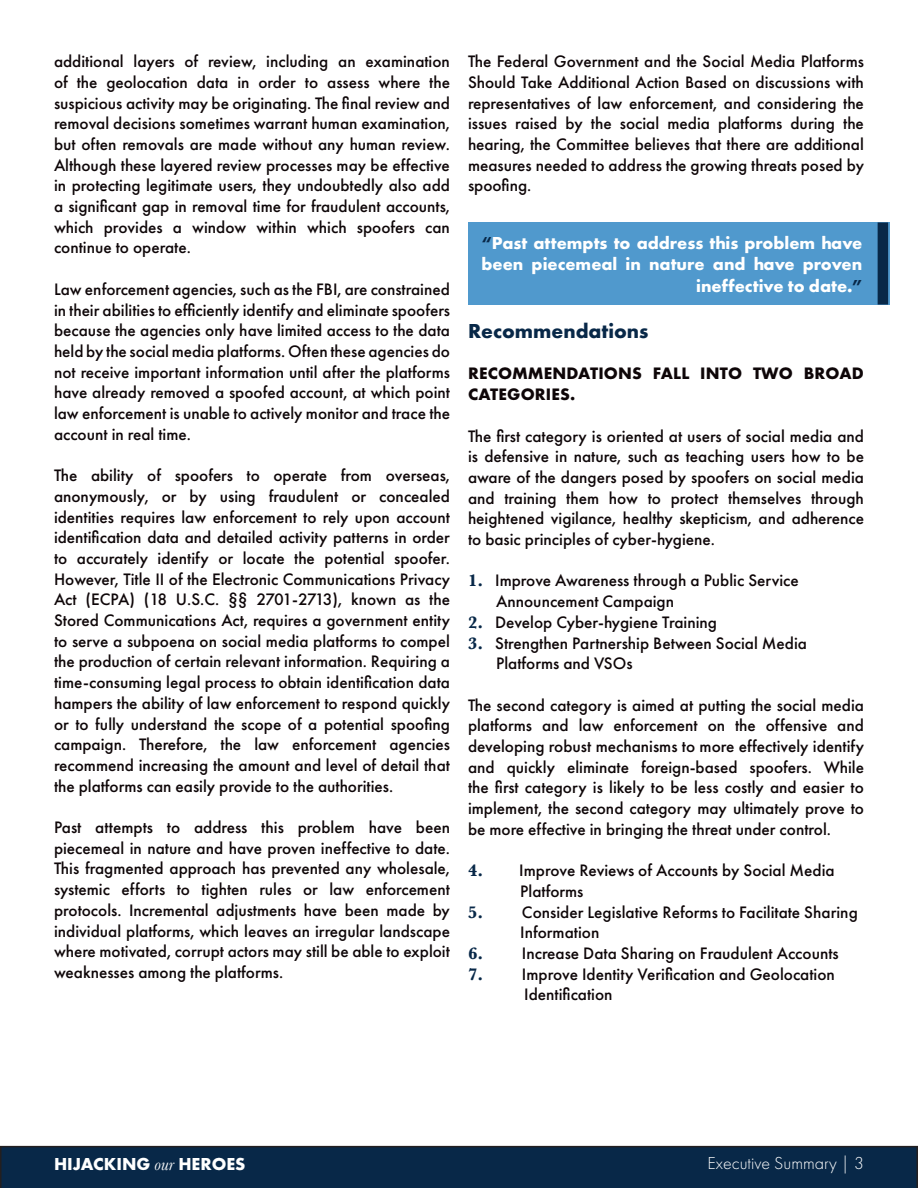
<style>
.page{position:relative;width:918px;height:1188px;background:#fff}
.page>*{position:absolute;margin:0;border:0;box-sizing:border-box;transform-origin:0 0}
.t1{font:700 21px "Futura PT";color:#082848}
.t2{font:700 18px/21.6px "Futura PT";color:#fff;text-align:right}
.t3{font:300 18px "Futura PT";color:#fff}
.t4{font:500 17.25px/20.7px "Futura PT";color:#0e0608;text-align:justify}
.t5{font:700 17.25px/20.7px "Futura PT";letter-spacing:.01em;color:#0e0608}
.s1{color:#082848}
.s2{font-family:"Baskerville";font-weight:700;color:#082848}
.s3{font-family:"Baskerville";font-weight:400;font-style:italic}
</style>
<div class="page">
<div style="left:0;top:1146px;width:918px;height:42px;background:#082848"></div>
<div style="left:468px;top:222px;width:422px;height:83px;background:#5099cd"></div>
<div style="left:878px;top:222px;width:10px;height:83px;background:#082848"></div>
<p class="t4" style="left:54px;top:51px;width:398px">additional layers of review, including an examination of the geolocation data in order to assess where the suspicious activity may be originating. The final review and removal decisions sometimes warrant human examination, but often removals are made without any human review.<br>Although these layered review processes may be effective in protecting legitimate users, they undoubtedly also add a significant gap in removal time for fraudulent accounts, which provides a window within which spoofers can continue to operate.</p>
<p class="t4" style="left:54px;top:279px;width:398px">Law enforcement agencies, such as the FBI, are constrained in their abilities to efficiently identify and eliminate spoofers because the agencies only have limited access to the data held by the social media platforms. Often these agencies do not receive important information until after the platforms have already removed a spoofed account, at which point law enforcement is unable to actively monitor and trace the account in real time.</p>
<p class="t4" style="left:54px;top:465px;width:398px">The ability of spoofers to operate from overseas, anonymously, or by using fraudulent or concealed identities requires law enforcement to rely upon account identification data and detailed activity patterns in order to accurately identify or locate the potential spoofer.<br>However, Title II of the Electronic Communications Privacy Act (ECPA) (18 U.S.C. §§ 2701-2713), known as the Stored Communications Act, requires a government entity to serve a subpoena on social media platforms to compel the production of certain relevant information. Requiring a time-consuming legal process to obtain identification data hampers the ability of law enforcement to respond quickly or to fully understand the scope of a potential spoofing campaign. Therefore, the law enforcement agencies recommend increasing the amount and level of detail that the platforms can easily provide to the authorities.</p>
<p class="t4" style="left:54px;top:817px;width:398px">Past attempts to address this problem have been piecemeal in nature and have proven ineffective to date.<br>This fragmented approach has prevented any wholesale, systemic efforts to tighten rules or law enforcement protocols. Incremental adjustments have been made by individual platforms, which leaves an irregular landscape where motivated, corrupt actors may still be able to exploit weaknesses among the platforms.</p>
<p class="t4" style="left:468px;top:51px;width:398px">The Federal Government and the Social Media Platforms Should Take Additional Action Based on discussions with representatives of law enforcement, and considering the issues raised by the social media platforms during the hearing, the Committee believes that there are additional measures needed to address the growing threats posed by spoofing.</p>
<p class="t2" style="left:482px;top:232px;width:382px"><span class="s1">“</span>Past attempts to address this problem have been piecemeal in nature and have proven ineffective to date.<span class="s1">”</span></p>
<p class="t1" style="left:468px;top:318px;width:182px">Recommendations</p>
<p class="t5" style="left:468px;top:363px;width:397px">RECOMMENDATIONS FALL INTO TWO BROAD<br>CATEGORIES.</p>
<p class="t4" style="left:468px;top:425px;width:398px">The first category is oriented at users of social media and is defensive in nature, such as teaching users how to be aware of the dangers posed by spoofers on social media and training them how to protect themselves through heightened vigilance, healthy skepticism, and adherence to basic principles of cyber-hygiene.</p>
<p class="t4" style="left:468px;top:570px;width:332px"><span class="s2">1.</span> Improve Awareness through a Public Service</p>
<p class="t4" style="left:496px;top:591px;width:180px">Announcement Campaign</p>
<p class="t4" style="left:468px;top:612px;width:251px"><span class="s2">2.</span> Develop Cyber-hygiene Training</p>
<p class="t4" style="left:468px;top:632px;width:341px"><span class="s2">3.</span> Strengthen Partnership Between Social Media</p>
<p class="t4" style="left:496px;top:653px;width:138px">Platforms and VSOs</p>
<p class="t4" style="left:468px;top:695px;width:398px">The second category is aimed at putting the social media platforms and law enforcement on the offensive and developing robust mechanisms to more effectively identify and quickly eliminate foreign-based spoofers. While the first category is likely to be less costly and easier to implement, the second category may ultimately prove to be more effective in bringing the threat under control.</p>
<p class="t4" style="left:468px;top:860px;width:368px"><span class="s2">4.</span> Improve Reviews of Accounts by Social Media</p>
<p class="t4" style="left:520px;top:881px;width:65px">Platforms</p>
<p class="t4" style="left:468px;top:902px;width:391px"><span class="s2">5.</span> Consider Legislative Reforms to Facilitate Sharing</p>
<p class="t4" style="left:520px;top:922px;width:81px">Information</p>
<p class="t4" style="left:468px;top:943px;width:372px"><span class="s2">6.</span> Increase Data Sharing on Fraudulent Accounts</p>
<p class="t4" style="left:468px;top:964px;width:368px"><span class="s2">7.</span> Improve Identity Verification and Geolocation</p>
<p class="t4" style="left:524px;top:984px;width:90px">Identification</p>
<p class="t2" style="left:54px;top:1153px;width:193px">HIJACKING <span class="s3">our</span> HEROES</p>
<p class="t3" style="left:707px;top:1153px;width:158px">Executive Summary | 3</p>
</div>
